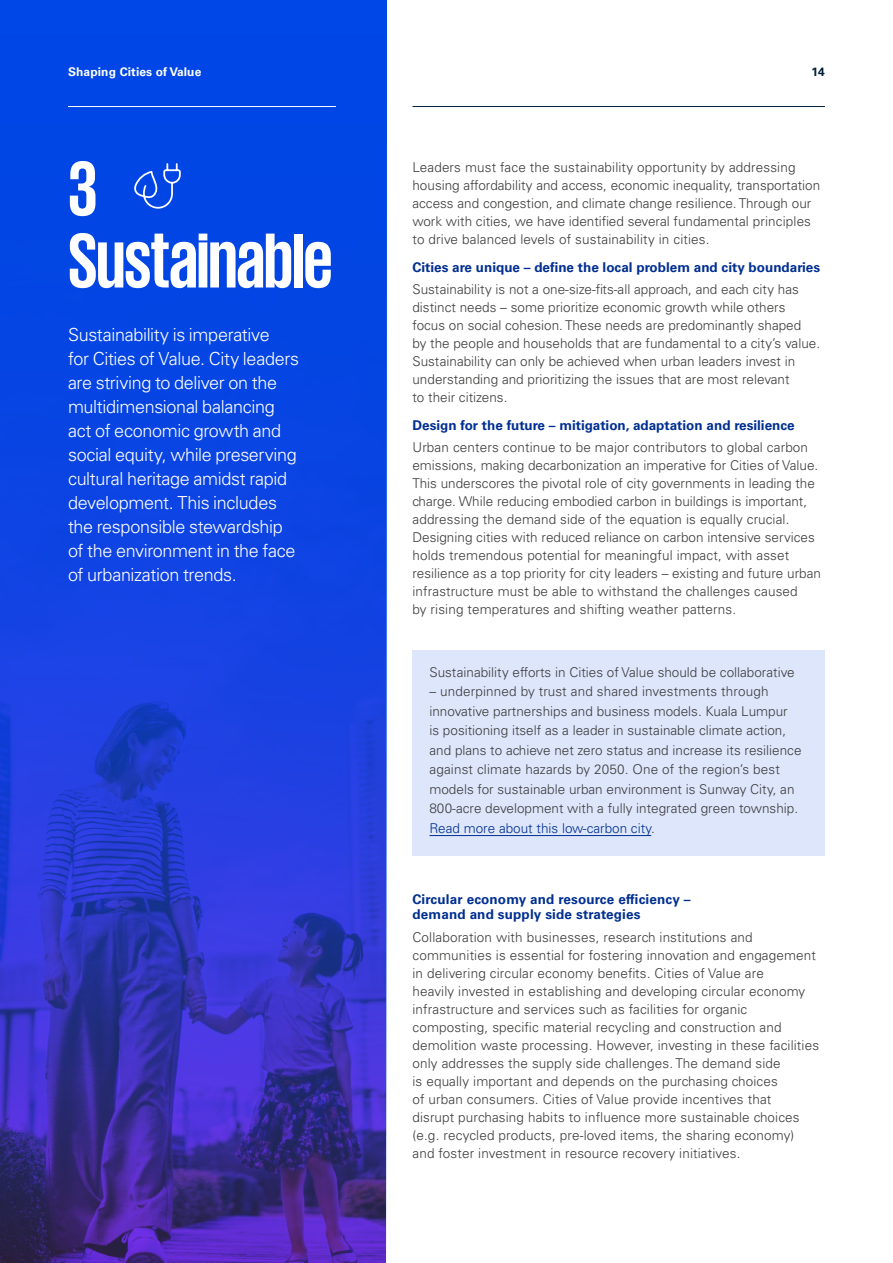
<style>
.page{position:relative;width:893px;height:1263px;background:#fff}
.page>*{position:absolute;margin:0;border:0;box-sizing:border-box;transform-origin:0 0}
.t1{font:700 79.5px/72px "KPMG";letter-spacing:-.02em;color:#fff}
.t2{font:300 18px/24px "Univers LT Std";letter-spacing:-.02em;color:#fff}
.t3{font:300 13.5px/18px "Univers LT Std";color:#3c3c3b}
.t4{font:700 13.5px/15px "Univers LT Std";color:#002f91}
.t5{font:700 12px "Univers LT Std";letter-spacing:.01em;color:#fff}
.t6{font:700 12px "Univers LT Std";color:#001e3a}
.s1{color:#002f91}
</style>
<div class="page">
<svg style="left:0;top:0;width:386px;height:1263px;background:#1a3dd1"></svg>
<div style="left:412px;top:650px;width:413px;height:205px;background:#dee6fc"></div>
<hr style="left:429px;top:835px;width:222px;height:1px;background:#002f91">
<svg style="left:134px;top:162px;width:48px;height:48px;background:#2761e8"></svg>
<hr style="left:412px;top:106px;width:413px;height:1px;background:#001e3a">
<hr style="left:68px;top:106px;width:268px;height:1px;background:#fff">
<p class="t5" style="left:68px;top:65px;width:135px">Shaping Cities of Value</p>
<p class="t6" style="left:811px;top:65px;width:15px">14</p>
<h1 class="t1" style="left:68px;top:150px;width:266px">3<br>Sustainable</h1>
<p class="t2" style="left:68px;top:323px;width:233px">Sustainability is imperative<br>for Cities of Value. City leaders are striving to deliver on the multidimensional balancing act of economic growth and social equity, while preserving cultural heritage amidst rapid development. This includes the responsible stewardship of the environment in the face of urbanization trends.</p>
<p class="t3" style="left:412px;top:158px;width:409px">Leaders must face the sustainability opportunity by addressing housing affordability and access, economic inequality, transportation access and congestion, and climate change resilience. Through our work with cities, we have identified several fundamental principles to drive balanced levels of sustainability in cities.</p>
<p class="t4" style="left:412px;top:260px;width:409px">Cities are unique – define the local problem and city boundaries</p>
<p class="t3" style="left:412px;top:280px;width:409px">Sustainability is not a one-size-fits-all approach, and each city has distinct needs – some prioritize economic growth while others focus on social cohesion. These needs are predominantly shaped<br>by the people and households that are fundamental to a city’s value.<br>Sustainability can only be achieved when urban leaders invest in understanding and prioritizing the issues that are most relevant<br>to their citizens.</p>
<p class="t4" style="left:412px;top:418px;width:384px">Design for the future – mitigation, adaptation and resilience</p>
<p class="t3" style="left:412px;top:438px;width:410px">Urban centers continue to be major contributors to global carbon emissions, making decarbonization an imperative for Cities of Value.<br>This underscores the pivotal role of city governments in leading the charge. While reducing embodied carbon in buildings is important, addressing the demand side of the equation is equally crucial.<br>Designing cities with reduced reliance on carbon intensive services holds tremendous potential for meaningful impact, with asset resilience as a top priority for city leaders – existing and future urban infrastructure must be able to withstand the challenges caused<br>by rising temperatures and shifting weather patterns.</p>
<p class="t3" style="left:429px;top:663px;width:367px">Sustainability efforts in Cities of Value should be collaborative</p>
<p class="t3" style="left:429px;top:681px;width:374px;line-height:19.5px">– underpinned by trust and shared investments through innovative partnerships and business models. Kuala Lumpur<br>is positioning itself as a leader in sustainable climate action, and plans to achieve net zero status and increase its resilience against climate hazards by 2050. One of the region’s best models for sustainable urban environment is Sunway City, an 800-acre development with a fully integrated green township.<br><span class="s1">Read more about this low-carbon city</span>.</p>
<p class="t4" style="left:412px;top:892px;width:280px">Circular economy and resource efficiency – demand and supply side strategies</p>
<p class="t3" style="left:412px;top:928px;width:408px">Collaboration with businesses, research institutions and communities is essential for fostering innovation and engagement in delivering circular economy benefits. Cities of Value are<br>heavily invested in establishing and developing circular economy infrastructure and services such as facilities for organic composting, specific material recycling and construction and demolition waste processing. However, investing in these facilities only addresses the supply side challenges. The demand side<br>is equally important and depends on the purchasing choices<br>of urban consumers. Cities of Value provide incentives that<br>disrupt purchasing habits to influence more sustainable choices (e.g. recycled products, pre-loved items, the sharing economy) and foster investment in resource recovery initiatives.</p>
</div>
